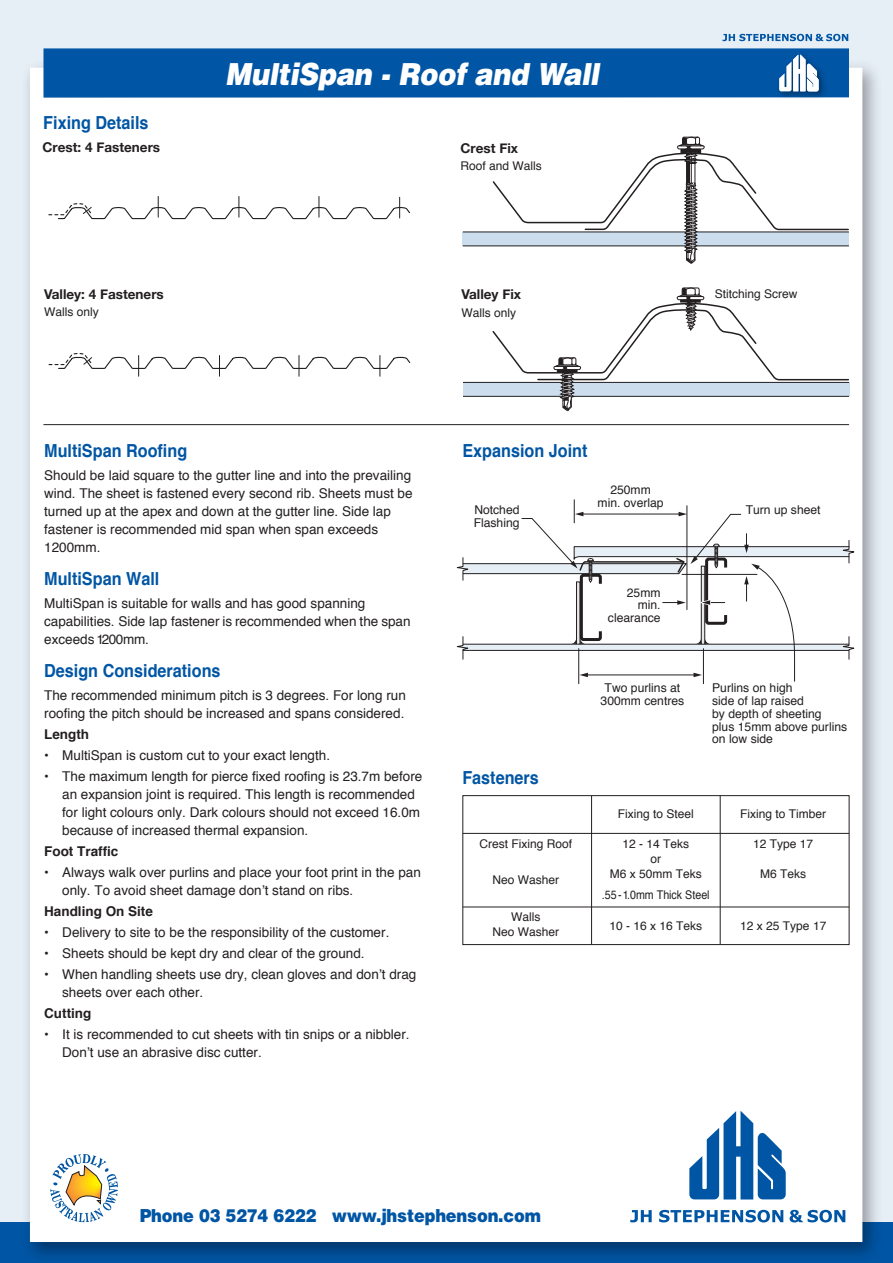
<style>
.page{position:relative;width:893px;height:1263px;background:#e6eef6}
.page>*{position:absolute;margin:0;border:0;box-sizing:border-box;transform-origin:0 0}
.t1{font:italic 900 30.45px "Helvetica";letter-spacing:-.01em;color:#fff;scale:.9 1}
.t2{font:700 18px "Helvetica";color:#0055a4;scale:.9 1}
.t3{font:900 18px "Helvetica";letter-spacing:-.01em;color:#0055a4;scale:.9 1}
.t4{font:13.5px/18px "Helvetica";color:#231f20}
.t5{font:700 13.5px "Helvetica Neue";color:#231f20}
.t6{font:700 13.5px "Helvetica";color:#231f20}
.t7{font:12.15px/12.8px "Helvetica";color:#231f20;text-align:center}
.t8{font:12px/15px "Helvetica";color:#231f20;text-align:center}
.t9{font:12px "Helvetica";color:#231f20;scale:.89 1}
</style>
<div class="page">
<div style="left:0;top:1222px;width:893px;height:41px;background:#0055a4"></div>
<img style="left:27px;top:65px;width:849px;height:1191px">
<div style="left:30px;top:68px;width:832px;height:1174px;background:#fff"></div>
<div style="left:43px;top:48px;width:806px;height:50px;background:#0055a4"></div>
<img style="left:816px;top:69px;width:13px;height:29px">
<img style="left:802px;top:91px;width:14px;height:7px">
<img style="left:774px;top:91px;width:28px;height:7px">
<svg style="left:779px;top:54px;width:40px;height:37px"></svg>
<hr style="left:43px;top:424px;width:806px;height:1px;background:#231f20">
<div style="left:463px;top:232px;width:386px;height:14px;background:#ccdded"></div>
<hr style="left:463px;top:232px;width:386px;height:1px;background:#231f20">
<hr style="left:463px;top:245px;width:386px;height:1px;background:#231f20">
<svg style="left:48px;top:196px;width:362px;height:24px"></svg>
<svg style="left:48px;top:353px;width:363px;height:23px"></svg>
<svg style="left:491px;top:136px;width:358px;height:128px"></svg>
<div style="left:463px;top:382px;width:386px;height:14px;background:#ccdded"></div>
<hr style="left:463px;top:382px;width:386px;height:1px;background:#231f20">
<hr style="left:463px;top:396px;width:386px;height:1px;background:#231f20">
<svg style="left:491px;top:287px;width:359px;height:125px"></svg>
<svg style="left:50px;top:1154px;width:68px;height:68px"></svg>
<svg style="left:689px;top:1111px;width:97px;height:88px"></svg>
<svg style="left:630px;top:1210px;width:22px;height:12px"></svg>
<svg style="left:659px;top:1210px;width:124px;height:12px"></svg>
<svg style="left:790px;top:1210px;width:55px;height:12px"></svg>
<svg style="left:722px;top:34px;width:126px;height:7px"></svg>
<hr style="left:463px;top:833px;width:386px;height:1px;background:#231f20">
<div style="left:462px;top:795px;width:387px;height:150px;border:1px solid #231f20"></div>
<hr style="left:720px;top:796px;width:1px;height:149px;background:#231f20">
<hr style="left:591px;top:796px;width:1px;height:149px;background:#231f20">
<hr style="left:463px;top:907px;width:386px;height:1px;background:#231f20">
<hr style="left:578px;top:649px;width:1px;height:35px;background:#231f20">
<hr style="left:703px;top:649px;width:1px;height:35px;background:#231f20">
<svg style="left:456px;top:500px;width:399px;height:182px"></svg>
<h2 class="t2" style="left:43px;top:108px;width:119px">Fixing Details</h2>
<p class="t5" style="left:43px;top:139px;width:119px">Crest: 4 Fasteners</p>
<p class="t5" style="left:44px;top:285px;width:121px">Valley: 4 Fasteners</p>
<p class="t8" style="left:44px;top:305px;width:56px">Walls only</p>
<h1 class="t1" style="left:225px;top:54px;width:417px">MultiSpan - Roof and Wall</h1>
<p class="t5" style="left:461px;top:139px;width:59px">Crest Fix</p>
<p class="t8" style="left:461px;top:159px;width:83px">Roof and Walls</p>
<p class="t5" style="left:461px;top:286px;width:61px">Valley Fix</p>
<p class="t8" style="left:461px;top:305px;width:56px">Walls only</p>
<p class="t8" style="left:715px;top:287px;width:84px">Stitching Screw</p>
<h2 class="t2" style="left:44px;top:436px;width:160px">MultiSpan Roofing</h2>
<p class="t4" style="left:44px;top:466px;width:370px">Should be laid square to the gutter line and into the prevailing wind. The sheet is fastened every second rib. Sheets must be turned up at the apex and down at the gutter line. Side lap fastener is recommended mid span when span exceeds 1200mm.</p>
<h2 class="t2" style="left:44px;top:564px;width:130px">MultiSpan Wall</h2>
<p class="t4" style="left:44px;top:594px;width:368px">MultiSpan is suitable for walls and has good spanning capabilities. Side lap fastener is recommended when the span exceeds 1200mm.</p>
<h2 class="t2" style="left:44px;top:656px;width:198px">Design Considerations</h2>
<p class="t4" style="left:44px;top:686px;width:363px">The recommended minimum pitch is 3 degrees. For long run roofing the pitch should be increased and spans considered.</p>
<p class="t6" style="left:44px;top:723px;width:46px">Length</p>
<p class="t4" style="left:44px;top:746px;width:287px">• MultiSpan is custom cut to your exact length.</p>
<p class="t4" style="left:62px;top:767px;width:362px;text-indent:-18px">• The maximum length for pierce fixed roofing is 23.7m before an expansion joint is required. This length is recommended for light colours only. Dark colours should not exceed 16.0m because of increased thermal expansion.</p>
<p class="t6" style="left:44px;top:840px;width:76px">Foot Traffic</p>
<p class="t4" style="left:62px;top:863px;width:360px;text-indent:-18px">• Always walk over purlins and place your foot print in the pan only. To avoid sheet damage don’t stand on ribs.</p>
<p class="t6" style="left:44px;top:900px;width:110px">Handling On Site</p>
<p class="t4" style="left:44px;top:923px;width:347px">• Delivery to site to be the responsibility of the customer.</p>
<p class="t4" style="left:44px;top:944px;width:322px">• Sheets should be kept dry and clear of the ground.</p>
<p class="t4" style="left:62px;top:965px;width:356px;text-indent:-18px">• When handling sheets use dry, clean gloves and don’t drag sheets over each other.</p>
<p class="t6" style="left:44px;top:1002px;width:49px">Cutting</p>
<p class="t4" style="left:62px;top:1025px;width:349px;text-indent:-18px">• It is recommended to cut sheets with tin snips or a nibbler.<br>Don’t use an abrasive disc cutter.</p>
<h2 class="t2" style="left:462px;top:436px;width:141px">Expansion Joint</h2>
<p class="t7" style="left:598px;top:484px;width:68px">250mm min. overlap</p>
<p class="t7" style="left:474px;top:504px;width:47px">Notched</p>
<p class="t7" style="left:746px;top:504px;width:76px">Turn up sheet</p>
<p class="t7" style="left:474px;top:517px;width:47px">Flashing</p>
<p class="t7" style="left:608px;top:586px;width:54px;text-align:right">25mm min. clearance</p>
<h2 class="t2" style="left:462px;top:763px;width:87px">Fasteners</h2>
<p class="t7" style="left:601px;top:682px;width:85px">Two purlins at<br>300mm centres</p>
<p class="t7" style="left:712px;top:682px;width:137px;text-align:left">Purlins on high<br>side of lap raised<br>by depth of sheeting<br>plus 15mm above purlins on low side</p>
<p class="t8" style="left:618px;top:806px;width:78px">Fixing to Steel</p>
<p class="t8" style="left:740px;top:806px;width:88px">Fixing to Timber</p>
<p class="t8" style="left:480px;top:836px;width:94px">Crest Fixing Roof</p>
<p class="t8" style="left:622px;top:836px;width:68px">12 - 14 Teks</p>
<p class="t8" style="left:753px;top:836px;width:62px">12 Type 17</p>
<p class="t8" style="left:650px;top:851px;width:12px">or</p>
<p class="t8" style="left:493px;top:872px;width:68px">Neo Washer</p>
<p class="t8" style="left:610px;top:866px;width:94px">M6 x 50mm Teks</p>
<p class="t8" style="left:760px;top:866px;width:48px">M6 Teks</p>
<p class="t9" style="left:602px;top:885px;width:122px">.55-1.0mm Thick Steel</p>
<p class="t8" style="left:493px;top:910px;width:68px">Walls<br>Neo Washer</p>
<p class="t8" style="left:609px;top:919px;width:94px">10 - 16 x 16 Teks</p>
<p class="t8" style="left:740px;top:919px;width:88px">12 x 25 Type 17</p>
<h2 class="t3" style="left:140px;top:1203px;width:447px">Phone 03 5274 6222 www.jhstephenson.com</h2>
</div>
